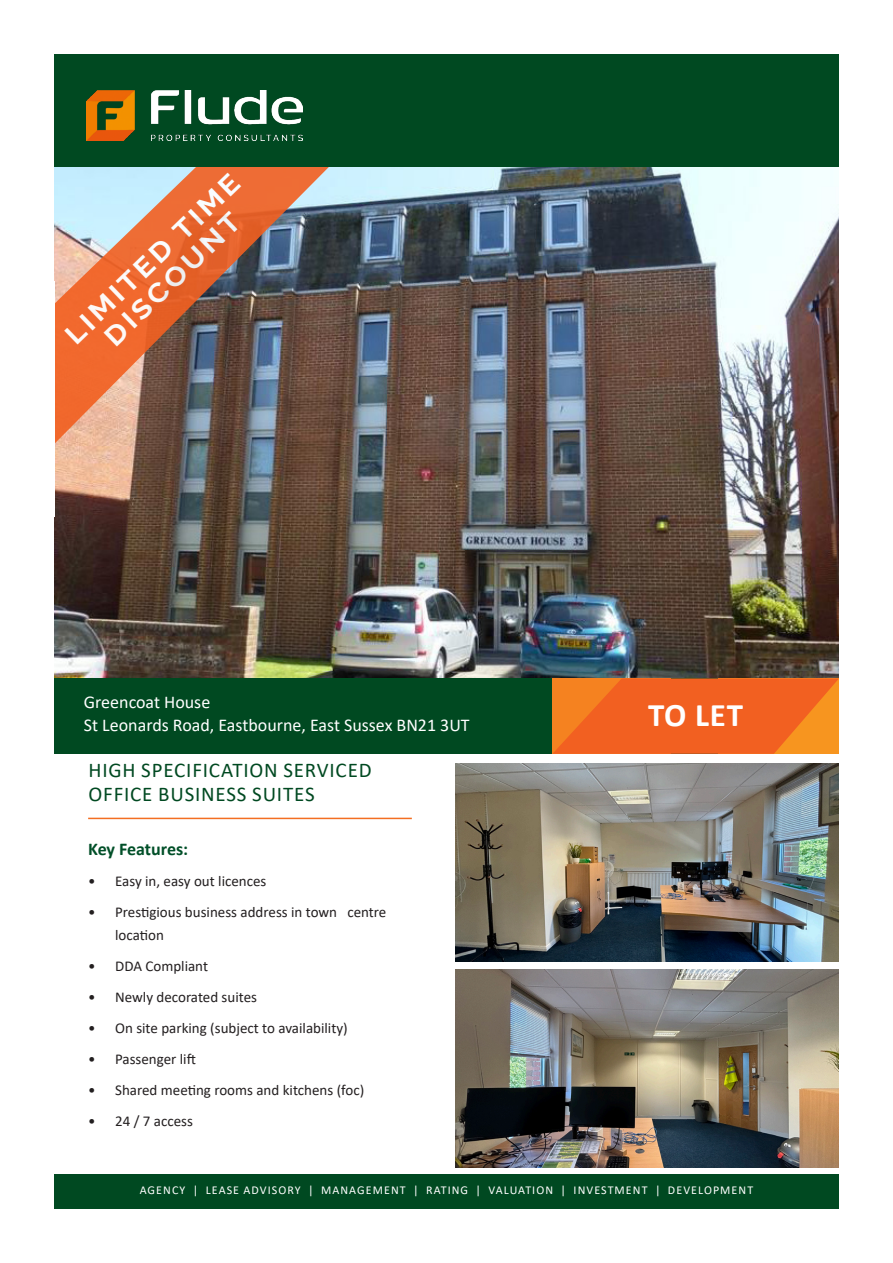
<style>
.page{position:relative;width:893px;height:1263px;background:#fff}
.page>*{position:absolute;margin:0;border:0;box-sizing:border-box;transform-origin:0 0}
.t1{font:700 33px "Calibri";color:#fff}
.t2{font:700 27px/28.5px "Raleway";color:#fff;text-align:center;scale:1.1 1}
.Flude_-_Main_Header{font:21px/24px "Calibri";letter-spacing:.04em;color:#004921}
.t3{font:18px "Calibri";color:#fff}
.Flude_-_Tagline_Text{font:700 18px "Calibri";letter-spacing:-.01em;color:#004f28}
.t4{font:15px/22.5px "Calibri";color:#231f20}
.t5{font:12px "Calibri";letter-spacing:.09em;color:#fff}
</style>
<div class="page">
<img style="left:455px;top:969px;width:384px;height:198px">
<img style="left:455px;top:763px;width:384px;height:198px">
<img style="left:54px;top:166px;width:785px;height:512px">
<hr style="left:88px;top:818px;width:324px;height:1px;background:#f36e21">
<div style="left:54px;top:1175px;width:785px;height:34px;background:#004921"></div>
<img style="left:54px;top:166px;width:298px;height:294px">
<div style="left:54px;top:54px;width:785px;height:112px;background:#004921"></div>
<img style="left:87px;top:90px;width:216px;height:51px">
<div style="left:54px;top:678px;width:785px;height:75px;background:#004921"></div>
<svg style="left:552px;top:678px;width:287px;height:76px;background:#f26a20"></svg>
<h2 class="t2" style="left:60px;top:329px;width:211px;rotate:-44deg">LIMITED TIME<br>DISCOUNT</h2>
<p class="t3" style="left:84px;top:690px;width:128px">Greencoat House</p>
<p class="t3" style="left:84px;top:712px;width:387px">St Leonards Road, Eastbourne, East Sussex BN21 3UT</p>
<p class="Flude_-_Main_Header" style="left:89px;top:758px;width:285px">HIGH SPECIFICATION SERVICED<br>OFFICE BUSINESS SUITES</p>
<p class="Flude_-_Tagline_Text" style="left:88px;top:836px;width:102px">Key Features:</p>
<p class="t4" style="left:88px;top:869px;width:180px">• Easy in, easy out licences</p>
<p class="t4" style="left:115px;top:900px;width:273px;text-indent:-27px">• Prestigious business address in town centre location</p>
<p class="t4" style="left:88px;top:954px;width:121px">• DDA Compliant</p>
<p class="t4" style="left:88px;top:985px;width:170px">• Newly decorated suites</p>
<p class="t4" style="left:88px;top:1016px;width:261px">• On site parking (subject to availability)</p>
<p class="t4" style="left:88px;top:1047px;width:109px">• Passenger lift</p>
<p class="t4" style="left:88px;top:1078px;width:278px">• Shared meeting rooms and kitchens (foc)</p>
<p class="t4" style="left:88px;top:1109px;width:106px">• 24 / 7 access</p>
<p class="t1" style="left:648px;top:691px;width:96px">TO LET</p>
<p class="t5" style="left:140px;top:1181px;width:615px">AGENCY | LEASE ADVISORY | MANAGEMENT | RATING | VALUATION | INVESTMENT | DEVELOPMENT</p>
</div>
